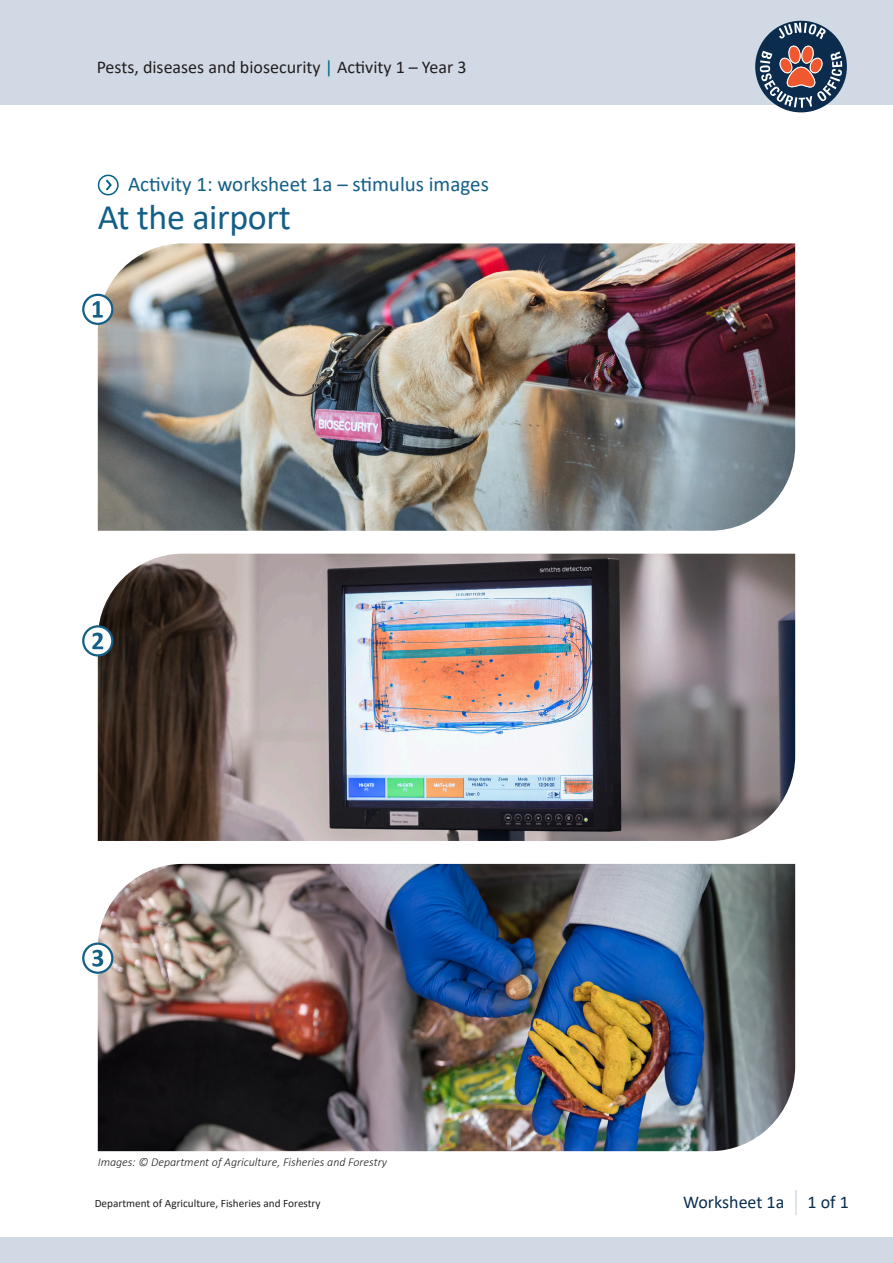
<style>
.page{position:relative;width:893px;height:1263px;background:#fff}
.page>*{position:absolute;margin:0;border:0;box-sizing:border-box;transform-origin:0 0}
.Heading_1{font:36px "Calibri";letter-spacing:-.01em;color:#145f88}
.Activity_Sheet_worksheet{font:21px "Calibri";color:#145f88}
.t1{font:18px "Calibri";color:#231f20}
.t2{font:18px "Calibri";color:#0a2e4e}
.t3{font:italic 300 12px "Calibri";color:#231f20}
.t4{font:11.25px "Calibri";color:#231f20}
.s1{color:#006387}
</style>
<div class="page">
<div style="left:0;top:1237px;width:893px;height:26px;background:#d1dae4"></div>
<div style="left:0;top:0;width:893px;height:104px;background:#d1dae4"></div>
<div style="left:755px;top:21px;width:92px;height:91px;background:#0b2c4d;border-radius:50%"></div>
<svg style="left:779px;top:23px;width:47px;height:16px"></svg>
<svg style="left:760px;top:45px;width:82px;height:63px"></svg>
<hr style="left:795px;top:1190px;width:2px;height:25px;background:#d1dde6">
<img style="left:98px;top:243px;width:697px;height:288px">
<svg style="left:82px;top:294px;width:31px;height:31px"></svg>
<svg style="left:93px;top:301px;width:10px;height:17px"></svg>
<img style="left:98px;top:864px;width:697px;height:287px">
<svg style="left:82px;top:942px;width:31px;height:32px"></svg>
<svg style="left:92px;top:950px;width:11px;height:17px"></svg>
<img style="left:98px;top:554px;width:697px;height:287px">
<svg style="left:82px;top:625px;width:31px;height:31px"></svg>
<svg style="left:92px;top:632px;width:11px;height:17px"></svg>
<div style="left:98px;top:175px;width:21px;height:20px;border:2px solid #006387;border-radius:50%"></div>
<svg style="left:106px;top:180px;width:6px;height:10px"></svg>
<h3 class="t1" style="left:97px;top:55px;width:371px">Pests, diseases and biosecurity <span class="s1">|</span> Activity 1 – Year 3</h3>
<p class="Activity_Sheet_worksheet" style="left:128px;top:169px;width:362px">Activity 1: worksheet 1a – stimulus images</p>
<p class="Heading_1" style="left:98px;top:192px;width:194px">At the airport</p>
<p class="t3" style="left:98px;top:1155px;width:291px">Images: © Department of Agriculture, Fisheries and Forestry</p>
<p class="t4" style="left:95px;top:1195px;width:227px">Department of Agriculture, Fisheries and Forestry</p>
<p class="t2" style="left:683px;top:1189px;width:103px">Worksheet 1a</p>
<p class="t2" style="left:807px;top:1189px;width:43px">1 of 1</p>
</div>
